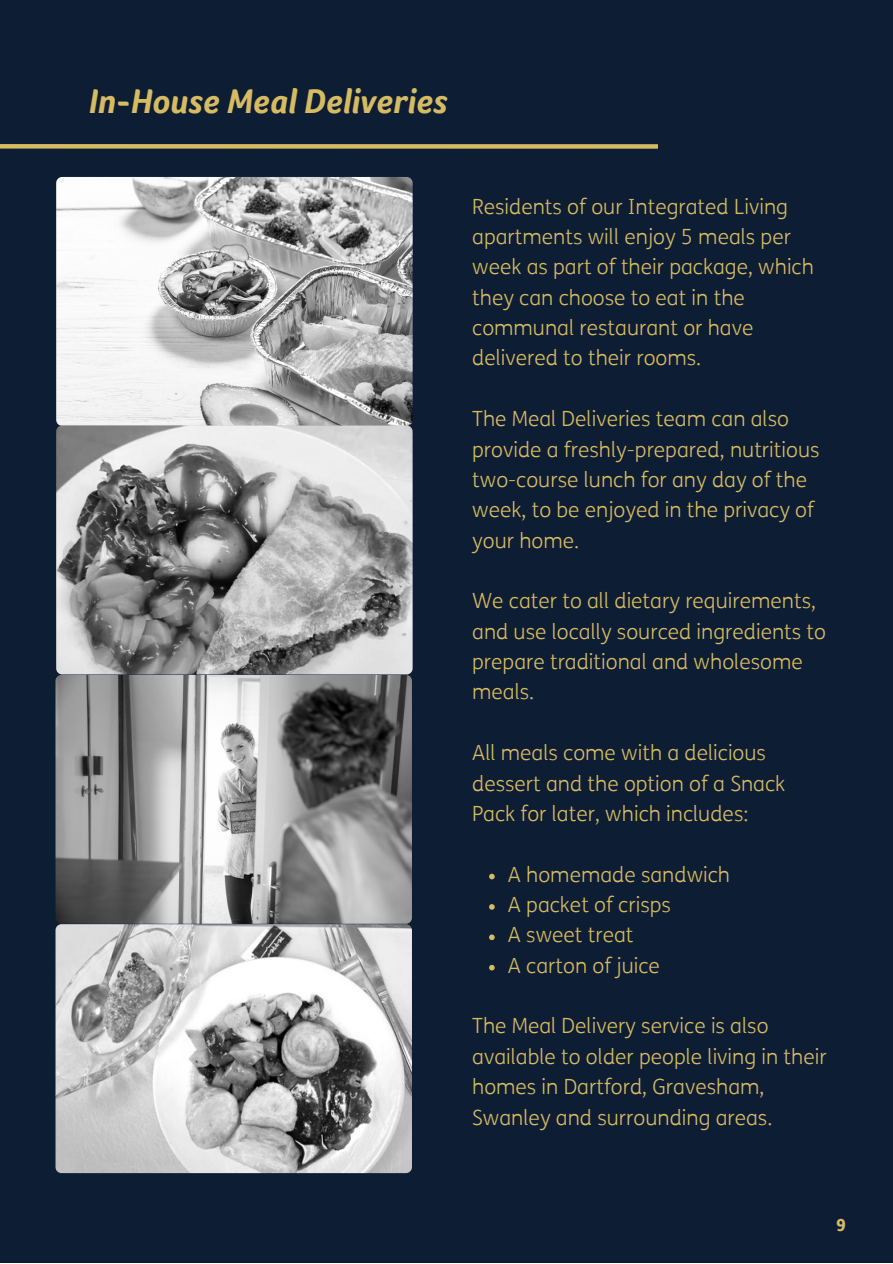
<style>
.page{position:relative;width:893px;height:1264px;background:#fff}
.page>*{position:absolute;margin:0;border:0;box-sizing:border-box;transform-origin:0 0}
.t1{font:italic 700 35.25px "Foco";color:#d6bb63}
.t2{font:300 21px/30.3px "FS Me";color:#d6bb63}
.t3{font:800 16.65px "FS Me";color:#d6bb63}
</style>
<div class="page">
<div style="left:0;top:0;width:892px;height:1262px;background:#0d1d34"></div>
<div style="left:0;top:144px;width:658px;height:5px;background:#d6bb63"></div>
<img style="left:56px;top:177px;width:356px;height:249px;border-radius:6px">
<img style="left:55px;top:675px;width:357px;height:248px;border-radius:6px">
<img style="left:56px;top:425px;width:356px;height:249px;border-radius:6px">
<img style="left:55px;top:924px;width:357px;height:249px;border-radius:6px">
<svg style="left:489px;top:873px;width:5px;height:6px"></svg>
<svg style="left:489px;top:904px;width:5px;height:5px"></svg>
<svg style="left:489px;top:934px;width:5px;height:6px"></svg>
<svg style="left:489px;top:964px;width:5px;height:6px"></svg>
<p class="t1" style="left:89px;top:80px;width:360px">In-House Meal Deliveries</p>
<p class="t2" style="left:472px;top:192px;width:343px">Residents of our Integrated Living apartments will enjoy 5 meals per week as part of their package, which they can choose to eat in the communal restaurant or have delivered to their rooms.</p>
<p class="t2" style="left:472px;top:404px;width:349px">The Meal Deliveries team can also provide a freshly-prepared, nutritious two-course lunch for any day of the week, to be enjoyed in the privacy of your home.</p>
<p class="t2" style="left:472px;top:586px;width:355px">We cater to all dietary requirements, and use locally sourced ingredients to prepare traditional and wholesome meals.</p>
<p class="t2" style="left:472px;top:738px;width:314px">All meals come with a delicious dessert and the option of a Snack<br>Pack for later, which includes:</p>
<p class="t2" style="left:508px;top:859px;width:224px">A homemade sandwich</p>
<p class="t2" style="left:508px;top:890px;width:164px">A packet of crisps</p>
<p class="t2" style="left:508px;top:920px;width:127px">A sweet treat</p>
<p class="t2" style="left:508px;top:950px;width:153px">A carton of juice</p>
<p class="t2" style="left:472px;top:1011px;width:356px">The Meal Delivery service is also available to older people living in their homes in Dartford, Gravesham, Swanley and surrounding areas.</p>
<p class="t3" style="left:835px;top:1214px;width:11px">9</p>
</div>
